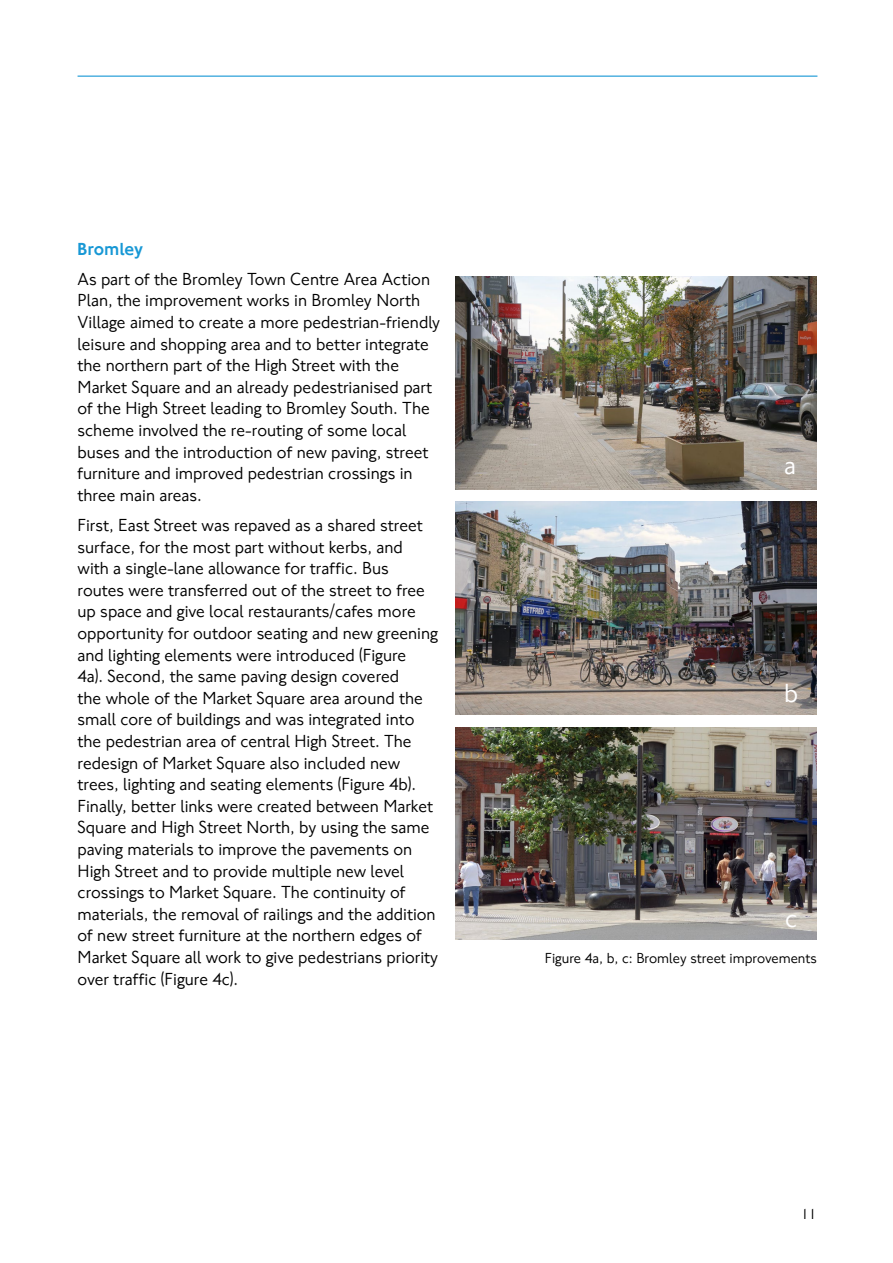
<style>
.page{position:relative;width:893px;height:1263px;background:#fff}
.page>*{position:absolute;margin:0;border:0;box-sizing:border-box;transform-origin:0 0}
.t1{font:27px "NJ Font";color:#fff}
.t2{font:18px/21.6px "NJ Font";color:#000}
.t3{font:500 18px "NJ Font";color:#1898d5}
.t4{font:15px "NJ Font";color:#000}
</style>
<div class="page">
<hr style="left:78px;top:76px;width:739px;height:1px;background:#1898d5">
<img style="left:455px;top:276px;width:361px;height:213px">
<img style="left:455px;top:502px;width:361px;height:212px">
<img style="left:455px;top:727px;width:361px;height:213px">
<p class="t3" style="left:78px;top:238px;width:67px">Bromley</p>
<p class="t2" style="left:78px;top:269px;width:364px">As part of the Bromley Town Centre Area Action Plan, the improvement works in Bromley North Village aimed to create a more pedestrian-friendly leisure and shopping area and to better integrate the northern part of the High Street with the Market Square and an already pedestrianised part of the High Street leading to Bromley South. The scheme involved the re-routing of some local buses and the introduction of new paving, street furniture and improved pedestrian crossings in three main areas.</p>
<p class="t2" style="left:78px;top:515px;width:362px">First, East Street was repaved as a shared street surface, for the most part without kerbs, and with a single-lane allowance for traffic. Bus routes were transferred out of the street to free up space and give local restaurants/cafes more opportunity for outdoor seating and new greening and lighting elements were introduced (Figure<br>4a). Second, the same paving design covered<br>the whole of the Market Square area around the small core of buildings and was integrated into the pedestrian area of central High Street. The redesign of Market Square also included new trees, lighting and seating elements (Figure 4b).<br>Finally, better links were created between Market Square and High Street North, by using the same paving materials to improve the pavements on High Street and to provide multiple new level crossings to Market Square. The continuity of materials, the removal of railings and the addition of new street furniture at the northern edges of Market Square all work to give pedestrians priority over traffic (Figure 4c).</p>
<h1 class="t1" style="left:784px;top:448px;width:13px">a</h1>
<h1 class="t1" style="left:784px;top:676px;width:16px">b</h1>
<h1 class="t1" style="left:785px;top:901px;width:14px">c</h1>
<p class="t4" style="left:545px;top:948px;width:273px">Figure 4a, b, c: Bromley street improvements</p>
<p class="t4" style="left:801px;top:1205px;width:17px">11</p>
</div>
